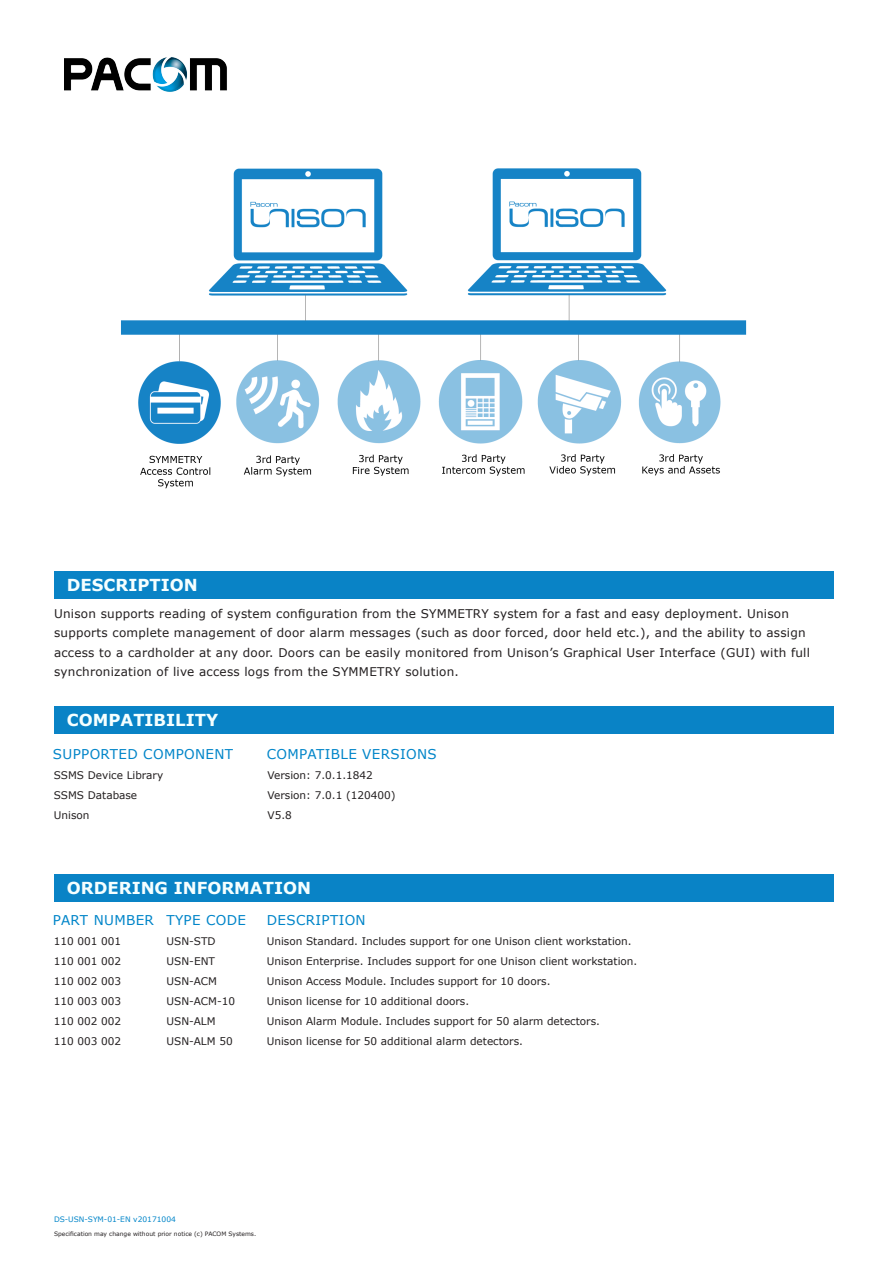
<style>
.page{position:relative;width:893px;height:1263px;background:#fff}
.page>*{position:absolute;margin:0;border:0;box-sizing:border-box;transform-origin:0 0}
.Rub2{font:700 16.5px "Verdana";color:#f5ffff}
.t1{font:13.5px "Verdana";letter-spacing:.025em;color:#0085c9}
.Body_Text{font:12px/19.5px "Verdana";letter-spacing:.02em;color:#231f20}
.Beskrivningstext_brö{font:10.5px "Verdana";color:#231f20}
.Beskrivningstext{font:10.5px "Verdana";color:#231f20}
.Body_Text-2{font:7.5px "Verdana";color:#0085c9}
.Body_Text-3{font:6px "Verdana";color:#231f20}
</style>
<div class="page">
<div style="left:54px;top:706px;width:779px;height:28px;background:#0983c6"></div>
<div style="left:54px;top:571px;width:779px;height:28px;background:#0983c6"></div>
<div style="left:54px;top:874px;width:779px;height:28px;background:#0983c6"></div>
<img style="left:65px;top:57px;width:162px;height:35px">
<img style="left:121px;top:168px;width:626px;height:321px">
<p class="Rub2" style="left:67px;top:573px;width:132px">DESCRIPTION</p>
<p class="Body_Text" style="left:54px;top:604px;width:758px">Unison supports reading of system configuration from the SYMMETRY system for a fast and easy deployment. Unison supports complete management of door alarm messages (such as door forced, door held etc.), and the ability to assign access to a cardholder at any door. Doors can be easily monitored from Unison’s Graphical User Interface (GUI) with full synchronization of live access logs from the SYMMETRY solution.</p>
<p class="Rub2" style="left:67px;top:708px;width:153px">COMPATIBILITY</p>
<p class="t1" style="left:53px;top:745px;width:182px">SUPPORTED COMPONENT</p>
<p class="t1" style="left:267px;top:745px;width:171px">COMPATIBLE VERSIONS</p>
<p class="Beskrivningstext_brö" style="left:54px;top:768px;width:111px">SSMS Device Library</p>
<p class="Beskrivningstext_brö" style="left:267px;top:768px;width:107px">Version: 7.0.1.1842</p>
<p class="Beskrivningstext_brö" style="left:54px;top:788px;width:85px">SSMS Database</p>
<p class="Beskrivningstext_brö" style="left:267px;top:788px;width:130px">Version: 7.0.1 (120400)</p>
<p class="Beskrivningstext_brö" style="left:54px;top:808px;width:37px">Unison</p>
<p class="Beskrivningstext_brö" style="left:267px;top:808px;width:26px">V5.8</p>
<p class="Rub2" style="left:67px;top:876px;width:246px">ORDERING INFORMATION</p>
<p class="t1" style="left:53px;top:910px;width:195px">PART NUMBER TYPE CODE</p>
<p class="t1" style="left:267px;top:910px;width:100px">DESCRIPTION</p>
<p class="Beskrivningstext_brö" style="left:54px;top:933px;width:69px">110 001 001</p>
<p class="Beskrivningstext_brö" style="left:167px;top:933px;width:51px">USN-STD</p>
<p class="Beskrivningstext_brö" style="left:267px;top:933px;width:367px">Unison Standard. Includes support for one Unison client workstation.</p>
<p class="Beskrivningstext_brö" style="left:54px;top:953px;width:69px">110 001 002</p>
<p class="Beskrivningstext_brö" style="left:167px;top:953px;width:50px">USN-ENT</p>
<p class="Beskrivningstext_brö" style="left:267px;top:953px;width:372px">Unison Enterprise. Includes support for one Unison client workstation.</p>
<p class="Beskrivningstext_brö" style="left:54px;top:973px;width:69px">110 002 003</p>
<p class="Beskrivningstext_brö" style="left:167px;top:973px;width:52px">USN-ACM</p>
<p class="Beskrivningstext_brö" style="left:267px;top:973px;width:285px">Unison Access Module. Includes support for 10 doors.</p>
<p class="Beskrivningstext_brö" style="left:54px;top:993px;width:69px">110 003 003</p>
<p class="Beskrivningstext_brö" style="left:167px;top:993px;width:70px">USN-ACM-10</p>
<p class="Beskrivningstext_brö" style="left:267px;top:993px;width:204px">Unison license for 10 additional doors.</p>
<p class="Beskrivningstext" style="left:54px;top:1014px;width:69px">110 002 002</p>
<p class="Beskrivningstext" style="left:167px;top:1014px;width:51px">USN-ALM</p>
<p class="Beskrivningstext" style="left:267px;top:1014px;width:335px">Unison Alarm Module. Includes support for 50 alarm detectors.</p>
<p class="Beskrivningstext" style="left:54px;top:1034px;width:69px">110 003 002</p>
<p class="Beskrivningstext" style="left:167px;top:1034px;width:68px">USN-ALM 50</p>
<p class="Beskrivningstext" style="left:267px;top:1034px;width:258px">Unison license for 50 additional alarm detectors.</p>
<p class="Body_Text-2" style="left:54px;top:1214px;width:123px">DS-USN-SYM-01-EN v20171004</p>
<p class="Body_Text-3" style="left:54px;top:1229px;width:204px">Specification may change without prior notice (c) PACOM Systems.</p>
</div>
